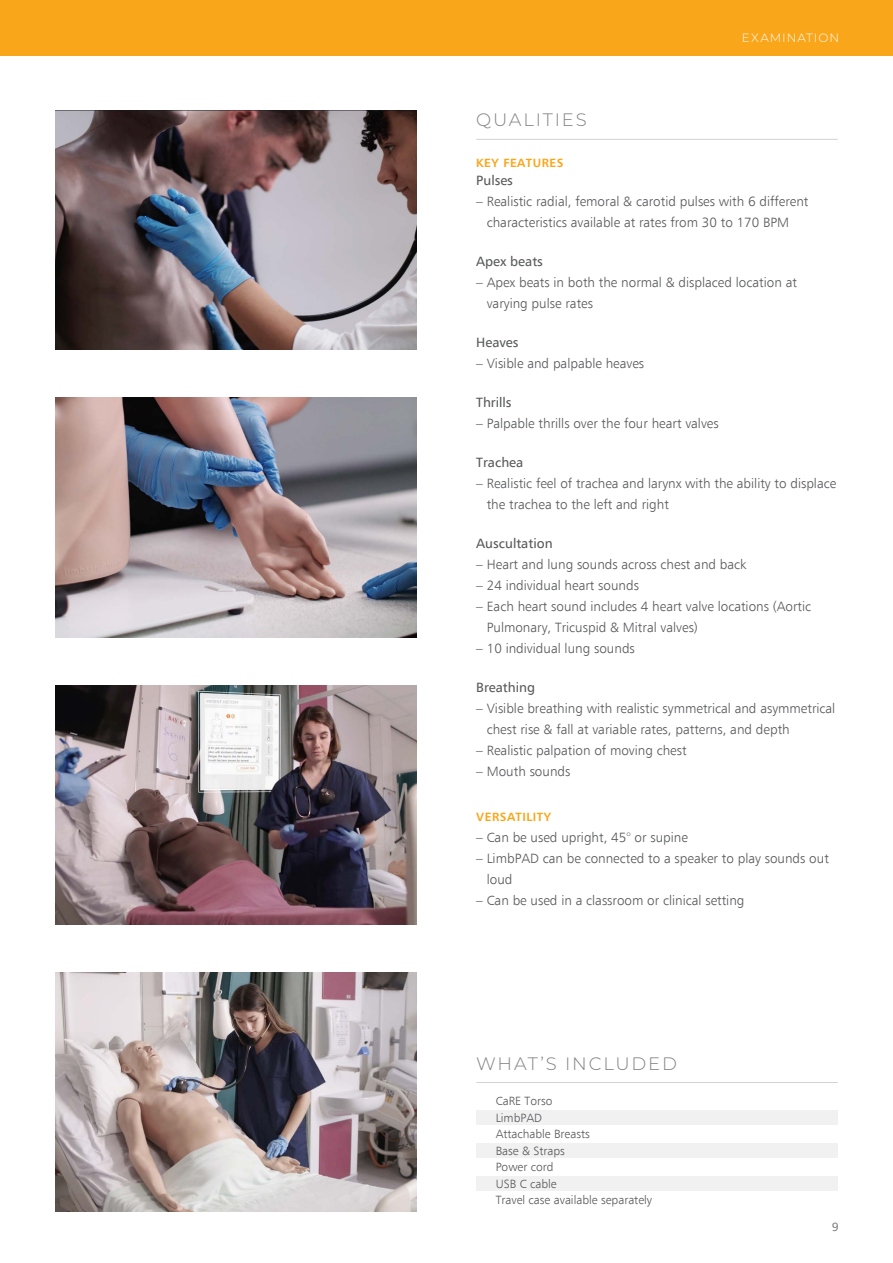
<style>
.page{position:relative;width:893px;height:1263px;background:#fff}
.page>*{position:absolute;margin:0;border:0;box-sizing:border-box;transform-origin:0 0}
.t1{font:300 18px "Montserrat";letter-spacing:.1em;color:#808285}
.t2{font:300 13.5px/21px "Humanist 777 BT";color:#58595b}
.t3{font:13.5px "Humanist 777 BT";color:#58595b}
.t4{font:300 12px/16.5px "Humanist 777 BT";color:#58595b}
.t5{font:700 12px "Humanist 777 BT";letter-spacing:.04em;color:#faa61a}
.t6{font:300 12px "Montserrat";letter-spacing:.085em;color:#fff}
.t7{font:12px "Humanist 777 BT";color:#808285}
</style>
<div class="page">
<div style="left:0;top:0;width:893px;height:55px;background:#faa61a"></div>
<img style="left:55px;top:398px;width:362px;height:239px">
<img style="left:55px;top:111px;width:362px;height:239px">
<img style="left:55px;top:685px;width:362px;height:240px">
<img style="left:55px;top:972px;width:362px;height:240px">
<div style="left:476px;top:1110px;width:362px;height:15px;background:#f1f1f2"></div>
<div style="left:476px;top:1143px;width:362px;height:15px;background:#f1f1f2"></div>
<div style="left:476px;top:1176px;width:362px;height:15px;background:#f1f1f2"></div>
<hr style="left:476px;top:1082px;width:362px;height:1px;background:#d1d3d4">
<hr style="left:476px;top:139px;width:362px;height:1px;background:#d1d3d4">
<p class="t6" style="left:742px;top:30px;width:99px">EXAMINATION</p>
<h1 class="t1" style="left:476px;top:107px;width:112px">QUALITIES</h1>
<p class="t5" style="left:476px;top:155px;width:89px">KEY FEATURES</p>
<p class="t3" style="left:476px;top:172px;width:38px">Pulses</p>
<p class="t2" style="left:487px;top:191px;width:323px;text-indent:-11px">– Realistic radial, femoral &amp; carotid pulses with 6 different characteristics available at rates from 30 to 170 BPM</p>
<p class="t3" style="left:476px;top:253px;width:68px">Apex beats</p>
<p class="t2" style="left:487px;top:272px;width:312px;text-indent:-11px">– Apex beats in both the normal &amp; displaced location at varying pulse rates</p>
<p class="t3" style="left:476px;top:334px;width:44px">Heaves</p>
<p class="t2" style="left:476px;top:353px;width:169px">– Visible and palpable heaves</p>
<p class="t3" style="left:476px;top:394px;width:37px">Thrills</p>
<p class="t2" style="left:476px;top:413px;width:244px">– Palpable thrills over the four heart valves</p>
<p class="t3" style="left:476px;top:454px;width:49px">Trachea</p>
<p class="t2" style="left:487px;top:473px;width:351px;text-indent:-11px">– Realistic feel of trachea and larynx with the ability to displace the trachea to the left and right</p>
<p class="t3" style="left:476px;top:535px;width:78px">Auscultation</p>
<p class="t2" style="left:476px;top:554px;width:272px">– Heart and lung sounds across chest and back</p>
<p class="t2" style="left:476px;top:575px;width:164px">– 24 individual heart sounds</p>
<p class="t2" style="left:487px;top:596px;width:326px;text-indent:-11px">– Each heart sound includes 4 heart valve locations (Aortic<br>Pulmonary, Tricuspid &amp; Mitral valves)</p>
<p class="t2" style="left:476px;top:638px;width:160px">– 10 individual lung sounds</p>
<p class="t3" style="left:476px;top:679px;width:60px">Breathing</p>
<p class="t2" style="left:487px;top:698px;width:350px;text-indent:-11px">– Visible breathing with realistic symmetrical and asymmetrical chest rise &amp; fall at variable rates, patterns, and depth</p>
<p class="t2" style="left:476px;top:740px;width:212px">– Realistic palpation of moving chest</p>
<p class="t2" style="left:476px;top:761px;width:96px">– Mouth sounds</p>
<p class="t5" style="left:476px;top:809px;width:76px">VERSATILITY</p>
<p class="t2" style="left:476px;top:827px;width:213px">– Can be used upright, 45° or supine</p>
<p class="t2" style="left:487px;top:848px;width:344px;text-indent:-11px">– LimbPAD can be connected to a speaker to play sounds out loud</p>
<p class="t2" style="left:476px;top:890px;width:270px">– Can be used in a classroom or clinical setting</p>
<h1 class="t1" style="left:476px;top:1051px;width:202px">WHAT’S INCLUDED</h1>
<p class="t4" style="left:496px;top:1092px;width:158px">CaRE Torso<br>LimbPAD<br>Attachable Breasts<br>Base &amp; Straps<br>Power cord<br>USB C cable<br>Travel case available separately</p>
<p class="t7" style="left:832px;top:1219px;width:8px">9</p>
</div>
